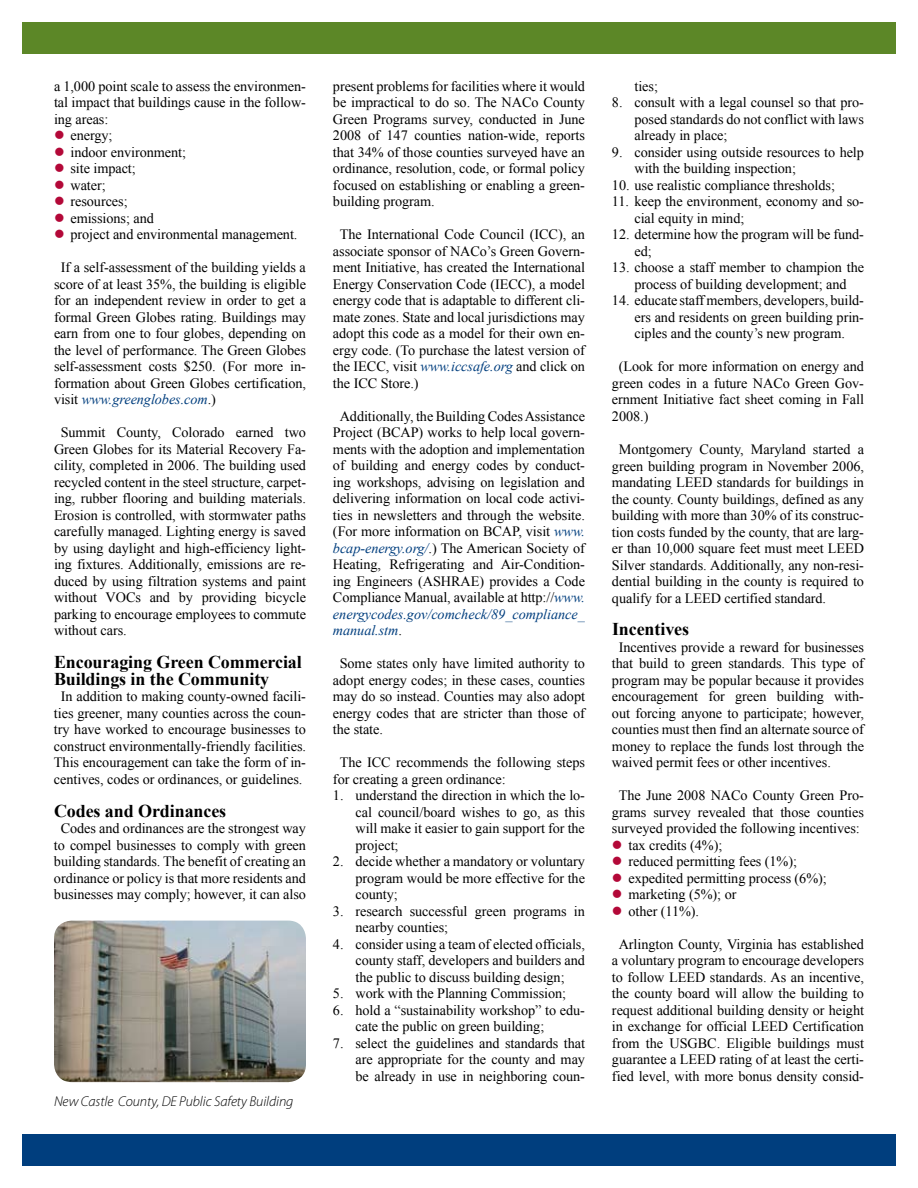
<style>
.page{position:relative;width:918px;height:1188px;background:#fff}
.page>*{position:absolute;margin:0;border:0;box-sizing:border-box;transform-origin:0 0}
.t1{font:700 18px/16.5px "Times New Roman";letter-spacing:-.005em;color:#000}
.t2{font:14.25px/16.5px "Times New Roman";letter-spacing:-.005em;color:#000;text-align:justify}
.t3{font:italic 300 14.25px "Myriad Pro";letter-spacing:-.005em;color:#000}
.s1{font-style:italic;color:#003e7e}
</style>
<div class="page">
<div style="left:0;top:1134px;width:918px;height:54px;background:#003e7e"></div>
<div style="left:0;top:0;width:918px;height:54px;background:#5c8727"></div>
<div style="left:0;top:0;width:22px;height:1188px;background:#fff"></div>
<div style="left:0;top:1166px;width:918px;height:22px;background:#fff"></div>
<div style="left:896px;top:0;width:22px;height:1188px;background:#fff"></div>
<div style="left:0;top:0;width:918px;height:21px;background:#fff"></div>
<img style="left:54px;top:921px;width:252px;height:161px">
<p class="t2" style="left:54px;top:78px;width:254px">a 1,000 point scale to assess the environmen-</p>
<p class="t2" style="left:54px;top:94px;width:253px">tal impact that buildings cause in the follow-</p>
<p class="t2" style="left:54px;top:111px;width:56px">ing areas:</p>
<p class="t2" style="left:71px;top:127px;width:44px">energy;</p>
<p class="t2" style="left:71px;top:144px;width:117px">indoor environment;</p>
<p class="t2" style="left:71px;top:160px;width:67px">site impact;</p>
<p class="t2" style="left:71px;top:177px;width:37px">water;</p>
<p class="t2" style="left:71px;top:193px;width:59px">resources;</p>
<p class="t2" style="left:71px;top:210px;width:85px">emissions; and</p>
<p class="t2" style="left:71px;top:226px;width:228px">project and environmental management.</p>
<p class="t2" style="left:54px;top:259px;width:254px;text-indent:7px">If a self-assessment of the building yields a score of at least 35%, the building is eligible for an independent review in order to get a formal Green Globes rating. Buildings may earn from one to four globes, depending on the level of performance. The Green Globes self-assessment costs $250. (For more in&shy;formation about Green Globes certification, visit <span class="s1">www.greenglobes.com</span>.)</p>
<p class="t2" style="left:54px;top:424px;width:254px;text-indent:7px">Summit County, Colorado earned two Green Globes for its Material Recovery Fa&shy;cility, completed in 2006. The building used recycled content in the steel structure, carpet&shy;ing, rubber flooring and building materials.<br>Erosion is controlled, with stormwater paths carefully managed. Lighting energy is saved by using daylight and high-efficiency light&shy;ing fixtures. Additionally, emissions are re&shy;duced by using filtration systems and paint without VOCs and by providing bicycle parking to encourage employees to commute without cars.</p>
<p class="t1" style="left:54px;top:654px;width:249px">Encouraging Green Commercial<br>Buildings in the Community</p>
<p class="t2" style="left:54px;top:688px;width:254px;text-align:center">In addition to making county-owned facili&shy;ties greener, many counties across the coun&shy;try have worked to encourage businesses to construct environmentally-friendly facilities.<br>This encouragement can take the form of in&shy;centives, codes or ordinances, or guidelines.</p>
<p class="t1" style="left:54px;top:802px;width:174px">Codes and Ordinances</p>
<p class="t2" style="left:54px;top:820px;width:254px;text-align:center">Codes and ordinances are the strongest way to compel businesses to comply with green building standards. The benefit of creating an ordinance or policy is that more residents and businesses may comply; however, it can also</p>
<p class="t3" style="left:54px;top:1094px;width:241px">New Castle County, DE Public Safety Building</p>
<p class="t2" style="left:333px;top:78px;width:254px">present problems for facilities where it would be impractical to do so. The NACo County Green Programs survey, conducted in June 2008 of 147 counties nation-wide, reports that 34% of those counties surveyed have an ordinance, resolution, code, or formal policy focused on establishing or enabling a green&shy;building program.</p>
<p class="t2" style="left:333px;top:226px;width:254px;text-indent:7px">The International Code Council (ICC), an associate sponsor of NACo’s Green Govern&shy;ment Initiative, has created the International Energy Conservation Code (IECC), a model energy code that is adaptable to different cli&shy;mate zones. State and local jurisdictions may adopt this code as a model for their own en&shy;ergy code. (To purchase the latest version of the IECC, visit <span class="s1">www.iccsafe.org</span> and click on the ICC Store.)</p>
<p class="t2" style="left:333px;top:408px;width:254px;text-indent:7px">Additionally, the Building Codes Assistance Project (BCAP) works to help local govern&shy;ments with the adoption and implementation of building and energy codes by conduct&shy;ing workshops, advising on legislation and delivering information on local code activi&shy;ties in newsletters and through the website. (For more information on BCAP, visit <span class="s1">www. bcap-energy.org/</span>.) The American Society of Heating, Refrigerating and Air-Condition&shy;ing Engineers (ASHRAE) provides a Code Compliance Manual, available at http://<span class="s1">www. energycodes.gov/comcheck/89_compliance_ manual.stm</span>.</p>
<p class="t2" style="left:333px;top:655px;width:254px;text-indent:7px">Some states only have limited authority to adopt energy codes; in these cases, counties may do so instead. Counties may also adopt energy codes that are stricter than those of the state.</p>
<p class="t2" style="left:333px;top:754px;width:254px;text-indent:7px">The ICC recommends the following steps for creating a green ordinance:</p>
<p class="t2" style="left:355px;top:787px;width:231px;text-indent:-23px">1. understand the direction in which the lo&shy;cal council/board wishes to go, as this will make it easier to gain support for the project;</p>
<p class="t2" style="left:355px;top:853px;width:231px;text-indent:-23px">2. decide whether a mandatory or voluntary program would be more effective for the county;</p>
<p class="t2" style="left:355px;top:903px;width:231px;text-indent:-23px">3. research successful green programs in nearby counties;</p>
<p class="t2" style="left:355px;top:936px;width:231px;text-indent:-23px">4. consider using a team of elected officials, county staff, developers and builders and the public to discuss building design;</p>
<p class="t2" style="left:333px;top:985px;width:235px">5. work with the Planning Commission;</p>
<p class="t2" style="left:355px;top:1002px;width:231px;text-indent:-23px">6. hold a “sustainability workshop” to edu&shy;cate the public on green building;</p>
<p class="t2" style="left:355px;top:1035px;width:231px;text-indent:-23px">7. select the guidelines and standards that are appropriate for the county and may be already in use in neighboring coun-</p>
<p class="t2" style="left:634px;top:78px;width:25px">ties;</p>
<p class="t2" style="left:634px;top:94px;width:231px;text-indent:-23px">8. consult with a legal counsel so that pro&shy;posed standards do not conflict with laws already in place;</p>
<p class="t2" style="left:634px;top:144px;width:231px;text-indent:-23px">9. consider using outside resources to help with the building inspection;</p>
<p class="t2" style="left:612px;top:177px;width:225px">10. use realistic compliance thresholds;</p>
<p class="t2" style="left:634px;top:193px;width:231px;text-indent:-23px">11. keep the environment, economy and so&shy;cial equity in mind;</p>
<p class="t2" style="left:634px;top:226px;width:231px;text-indent:-23px">12. determine how the program will be fund&shy;ed;</p>
<p class="t2" style="left:612px;top:259px;width:254px;text-align:center">13. choose a staff member to champion the process of building development; and</p>
<p class="t2" style="left:634px;top:292px;width:231px;text-indent:-23px">14. educate staff members, developers, build&shy;ers and residents on green building prin&shy;ciples and the county’s new program.</p>
<p class="t2" style="left:612px;top:358px;width:254px;text-indent:7px">(Look for more information on energy and green codes in a future NACo Green Gov&shy;ernment Initiative fact sheet coming in Fall 2008.)</p>
<p class="t2" style="left:612px;top:441px;width:254px;text-indent:7px">Montgomery County, Maryland started a green building program in November 2006, mandating LEED standards for buildings in the county. County buildings, defined as any building with more than 30% of its construc&shy;tion costs funded by the county, that are larg&shy;er than 10,000 square feet must meet LEED Silver standards. Additionally, any non-resi&shy;dential building in the county is required to qualify for a LEED certified standard.</p>
<p class="t1" style="left:612px;top:621px;width:79px">Incentives</p>
<p class="t2" style="left:612px;top:639px;width:254px;text-indent:7px">Incentives provide a reward for businesses that build to green standards. This type of program may be popular because it provides encouragement for green building with&shy;out forcing anyone to participate; however, counties must then find an alternate source of money to replace the funds lost through the waived permit fees or other incentives.</p>
<p class="t2" style="left:619px;top:787px;width:247px">The June 2008 NACo County Green Pro-</p>
<p class="t2" style="left:612px;top:804px;width:254px">grams survey revealed that those counties</p>
<p class="t2" style="left:612px;top:820px;width:249px">surveyed provided the following incentives:</p>
<p class="t2" style="left:628px;top:837px;width:95px">tax credits (4%);</p>
<p class="t2" style="left:628px;top:853px;width:170px">reduced permitting fees (1%);</p>
<p class="t2" style="left:628px;top:870px;width:200px">expedited permitting process (6%);</p>
<p class="t2" style="left:628px;top:886px;width:110px">marketing (5%); or</p>
<p class="t2" style="left:628px;top:903px;width:72px">other (11%).</p>
<p class="t2" style="left:612px;top:936px;width:254px;text-align:center">Arlington County, Virginia has established a voluntary program to encourage developers to follow LEED standards. As an incentive, the county board will allow the building to request additional building density or height in exchange for official LEED Certification from the USGBC. Eligible buildings must guarantee a LEED rating of at least the certi&shy;fied level, with more bonus density consid-</p>
</div>
